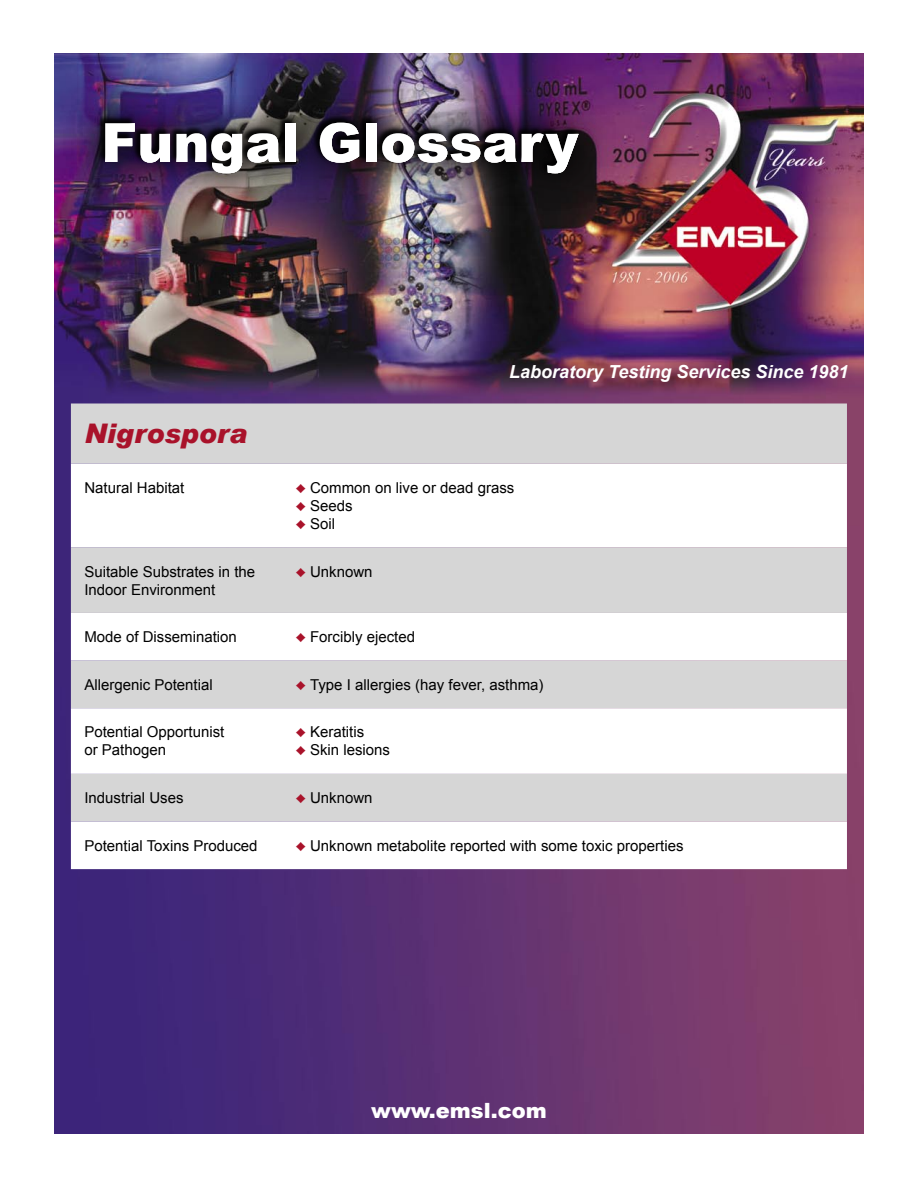
<style>
.page{position:relative;width:918px;height:1188px;background:#fff}
.page>*{position:absolute;margin:0;border:0;box-sizing:border-box;transform-origin:0 0}
.t1{font:900 54px "Arial";color:#fff}
.t2{font:italic 900 27px "Arial";color:#a9122a}
.t3{font:900 21px "Arial";color:#fff}
.t4{font:italic 700 18px "Arial";color:#fff}
.Paragraph_Style_1{font:15px "Arial";color:#000}
.s1{color:#a9122a}
</style>
<div class="page">
<img style="left:54px;top:53px;width:810px;height:1080px">
<img style="left:63px;top:81px;width:553px;height:133px">
<div style="left:97px;top:113px;width:483px;height:63px;background:#000;opacity:.75"></div>
<div style="left:71px;top:404px;width:776px;height:209px;background:#d6d6d6"></div>
<svg style="left:71px;top:464px;width:776px;height:83px"></svg>
<svg style="left:71px;top:613px;width:776px;height:256px"></svg>
<p class="t1" style="left:101px;top:103px;width:479px">Fungal Glossary</p>
<p class="t4" style="left:509px;top:359px;width:341px">Laboratory Testing Services Since 1981</p>
<p class="t2" style="left:84px;top:417px;width:164px">Nigrospora</p>
<p class="Paragraph_Style_1" style="left:84px;top:478px;width:102px">Natural Habitat</p>
<p class="Paragraph_Style_1" style="left:296px;top:478px;width:220px"><span class="s1">♦</span> Common on live or dead grass</p>
<p class="Paragraph_Style_1" style="left:296px;top:496px;width:59px"><span class="s1">♦</span> Seeds</p>
<p class="Paragraph_Style_1" style="left:296px;top:514px;width:41px"><span class="s1">♦</span> Soil</p>
<p class="Paragraph_Style_1" style="left:84px;top:561px;width:172px">Suitable Substrates in the</p>
<p class="Paragraph_Style_1" style="left:84px;top:579px;width:132px">Indoor Environment</p>
<p class="Paragraph_Style_1" style="left:296px;top:561px;width:79px"><span class="s1">♦</span> Unknown</p>
<p class="Paragraph_Style_1" style="left:84px;top:627px;width:154px">Mode of Dissemination</p>
<p class="Paragraph_Style_1" style="left:296px;top:627px;width:121px"><span class="s1">♦</span> Forcibly ejected</p>
<p class="Paragraph_Style_1" style="left:84px;top:675px;width:130px">Allergenic Potential</p>
<p class="Paragraph_Style_1" style="left:296px;top:675px;width:250px"><span class="s1">♦</span> Type I allergies (hay fever, asthma)</p>
<p class="Paragraph_Style_1" style="left:84px;top:722px;width:142px">Potential Opportunist</p>
<p class="Paragraph_Style_1" style="left:84px;top:740px;width:83px">or Pathogen</p>
<p class="Paragraph_Style_1" style="left:296px;top:722px;width:70px"><span class="s1">♦</span> Keratitis</p>
<p class="Paragraph_Style_1" style="left:296px;top:740px;width:96px"><span class="s1">♦</span> Skin lesions</p>
<p class="Paragraph_Style_1" style="left:84px;top:788px;width:101px">Industrial Uses</p>
<p class="Paragraph_Style_1" style="left:296px;top:788px;width:79px"><span class="s1">♦</span> Unknown</p>
<p class="Paragraph_Style_1" style="left:84px;top:836px;width:175px">Potential Toxins Produced</p>
<p class="Paragraph_Style_1" style="left:296px;top:836px;width:390px"><span class="s1">♦</span> Unknown metabolite reported with some toxic properties</p>
<p class="t3" style="left:371px;top:1095px;width:177px">www.emsl.com</p>
</div>
